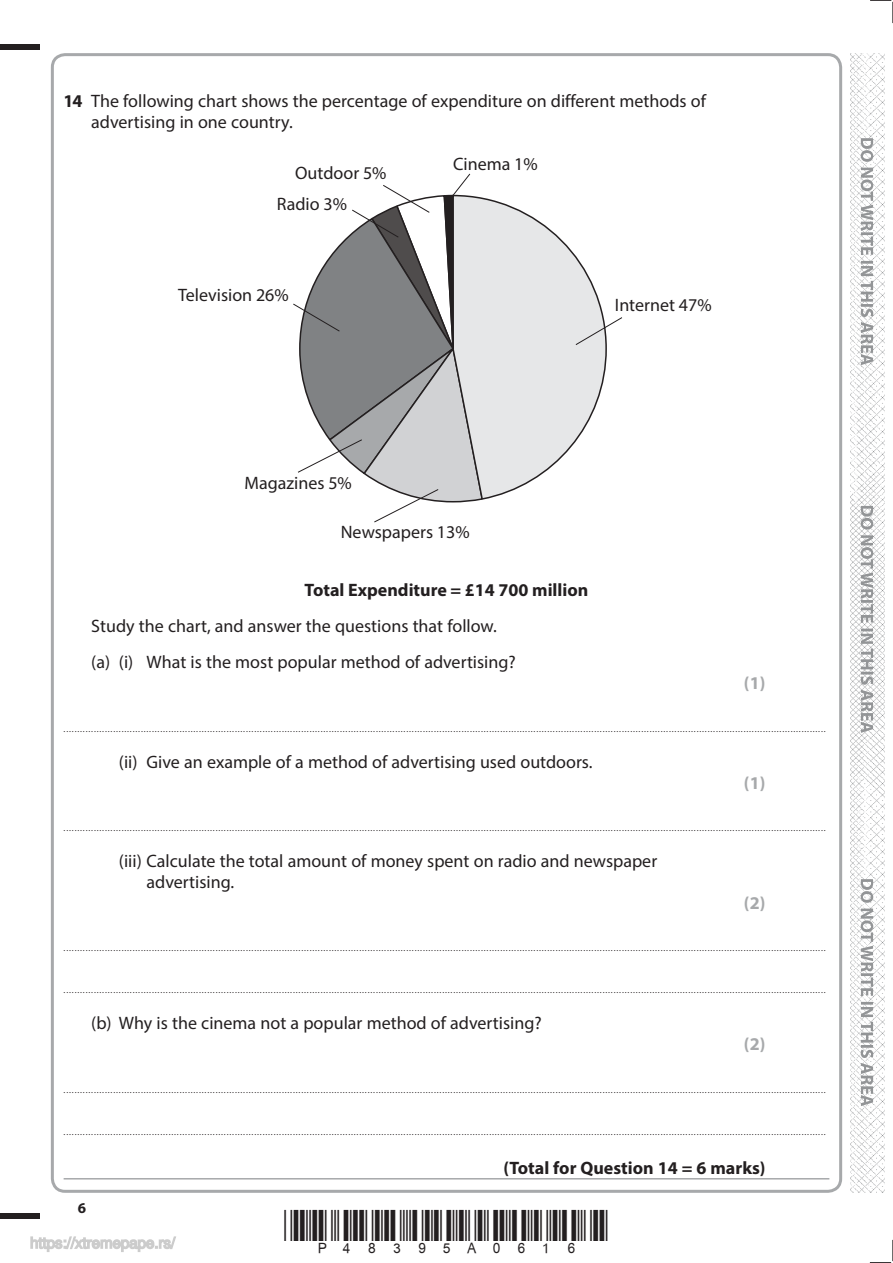
<style>
.page{position:relative;width:893px;height:1263px;background:#fff}
.page>*{position:absolute;margin:0;border:0;box-sizing:border-box;transform-origin:0 0}
.t1{font:18px/21px "Myriad Pro";color:#231f20}
.t2{font:700 18px "Myriad Pro";color:#231f20}
.t3{font:700 18px "Myriad Pro";color:#a7a9ab}
.t4{font:700 15px "Myriad Pro";color:#231f20}
.t5{font:9px "Myriad Pro";color:#231f20}
.s1{font-weight:700}
</style>
<div class="page">
<div style="left:0;top:44px;width:40px;height:5px;background:#231f20"></div>
<div style="left:0;top:1214px;width:40px;height:5px;background:#231f20"></div>
<svg style="left:869px;top:1240px;width:24px;height:23px"></svg>
<svg style="left:870px;top:0;width:23px;height:23px"></svg>
<img style="left:850px;top:53px;width:34px;height:1140px">
<svg style="left:860px;top:138px;width:13px;height:968px"></svg>
<hr style="left:64px;top:1178px;width:765px;height:1px;background:#a7a9ab">
<svg style="left:484px;top:198px;width:123px;height:302px"></svg>
<svg style="left:293px;top:173px;width:191px;height:350px"></svg>
<svg style="left:575px;top:317px;width:47px;height:29px"></svg>
<svg style="left:30px;top:1236px;width:146px;height:16px"></svg>
<h1 class="t1" style="left:91px;top:92px;width:616px;text-indent:-28px"><span class="s1">14</span> The following chart shows the percentage of expenditure on different methods of advertising in one country.</h1>
<h1 class="t1" style="left:295px;top:164px;width:93px">Outdoor 5%</h1>
<h1 class="t1" style="left:277px;top:195px;width:72px">Radio 3%</h1>
<h1 class="t1" style="left:178px;top:286px;width:112px">Television 26%</h1>
<h1 class="t1" style="left:453px;top:155px;width:86px">Cinema 1%</h1>
<h1 class="t1" style="left:615px;top:296px;width:98px">Internet 47%</h1>
<h1 class="t1" style="left:244px;top:474px;width:109px">Magazines 5%</h1>
<h1 class="t1" style="left:341px;top:522px;width:130px">Newspapers 13%</h1>
<h1 class="t2" style="left:304px;top:583px;width:285px">Total Expenditure = £14 700 million</h1>
<h1 class="t1" style="left:91px;top:610px;width:426px;line-height:36px">Study the chart, and answer the questions that follow. (a) (i) What is the most popular method of advertising?</h1>
<h1 class="t3" style="left:744px;top:676px;width:23px">(1)</h1>
<p class="t5" style="left:64px;top:725px;width:763px">....................................................................................................................................................................................................................................................................................</p>
<h1 class="t1" style="left:119px;top:752px;width:475px">(ii) Give an example of a method of advertising used outdoors.</h1>
<h1 class="t3" style="left:744px;top:775px;width:23px">(1)</h1>
<p class="t5" style="left:64px;top:824px;width:763px">....................................................................................................................................................................................................................................................................................</p>
<h1 class="t1" style="left:146px;top:852px;width:512px;text-indent:-28px">(iii) Calculate the total amount of money spent on radio and newspaper advertising.</h1>
<h1 class="t3" style="left:744px;top:896px;width:23px">(2)</h1>
<p class="t5" style="left:64px;top:944px;width:763px">....................................................................................................................................................................................................................................................................................</p>
<p class="t5" style="left:64px;top:987px;width:763px">....................................................................................................................................................................................................................................................................................</p>
<h1 class="t1" style="left:91px;top:1014px;width:452px">(b) Why is the cinema not a popular method of advertising?</h1>
<h1 class="t3" style="left:744px;top:1037px;width:23px">(2)</h1>
<p class="t5" style="left:64px;top:1086px;width:763px">....................................................................................................................................................................................................................................................................................</p>
<p class="t5" style="left:64px;top:1128px;width:763px">....................................................................................................................................................................................................................................................................................</p>
<h1 class="t2" style="left:503px;top:1161px;width:264px">(Total for Question 14 = 6 marks)</h1>
<h2 class="t4" style="left:78px;top:1202px;width:10px">6</h2>
</div>
